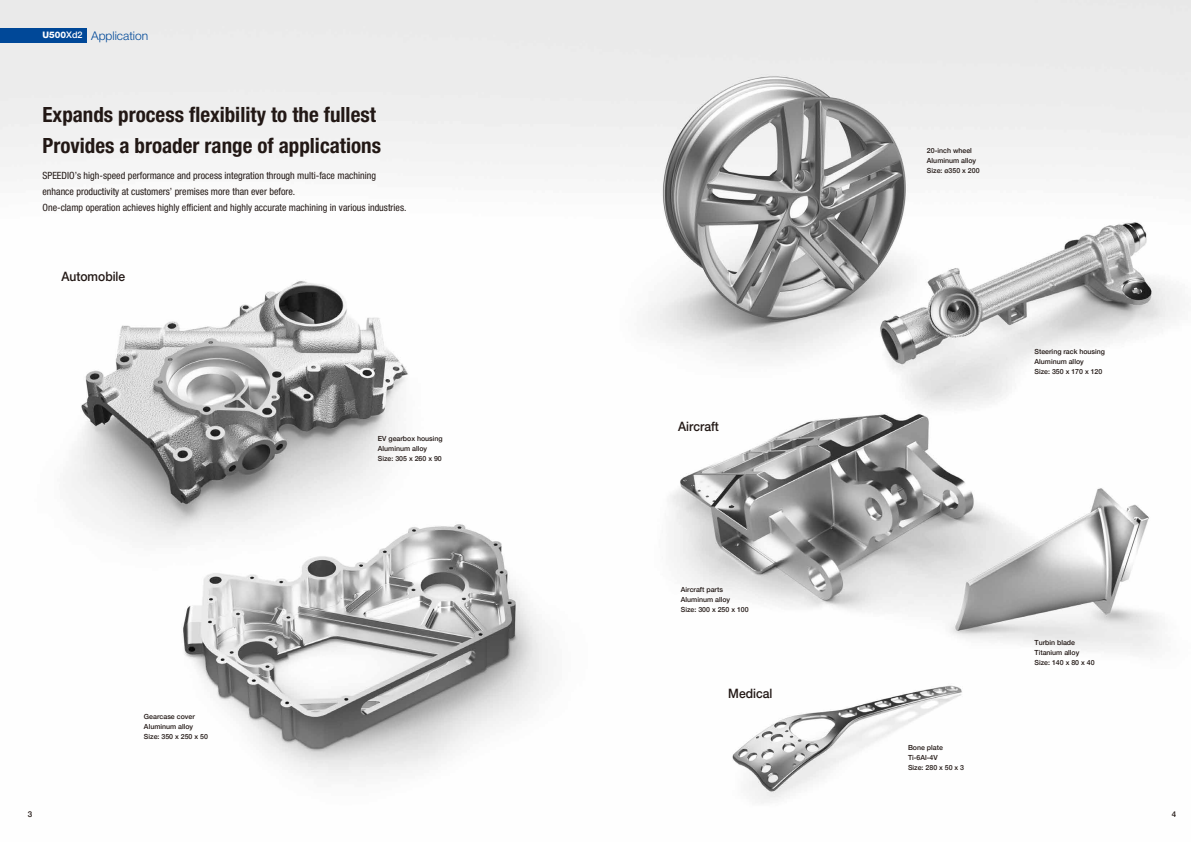
<style>
.page{position:relative;width:1191px;height:842px;background:#fff}
.page>*{position:absolute;margin:0;border:0;box-sizing:border-box;transform-origin:0 0}
.t1{font:700 condensed 21px/31px "Helvetica Neue LT Pro";color:#221815}
.t2{font:500 13px "Helvetica Neue LT Pro";color:#221815;scale:.93 1}
.t3{font:300 12px "Helvetica Neue LT Pro";color:#004898}
.t4{font:condensed 10px/16px "Helvetica Neue LT Pro";color:#221815}
.t5{font:800 9px "Helvetica Neue LT Pro";color:#fff}
.t6{font:500 8px "Helvetica Neue";color:#221815}
.t7{font:500 7px/10px "Helvetica Neue";color:#221815}
.s1{font-family:"Helvetica Neue";font-weight:500}
</style>
<div class="page">
<img style="left:0;top:0;width:1191px;height:803px">
<div style="left:0;top:28px;width:87px;height:15px;background:#004898"></div>
<p class="t5" style="left:43px;top:30px;width:42px">U500<span class="s1">Xd2</span></p>
<h3 class="t3" style="left:91px;top:28px;width:59px">Application</h3>
<h1 class="t1" style="left:43px;top:99px;width:340px">Expands process flexibility to the fullest<br>Provides a broader range of applications</h1>
<p class="t4" style="left:43px;top:167px;width:365px">SPEEDIO’s high-speed performance and process integration through multi-face machining enhance productivity at customers’ premises more than ever before.<br>One-clamp operation achieves highly efficient and highly accurate machining in various industries.</p>
<h2 class="t2" style="left:61px;top:268px;width:70px">Automobile</h2>
<p class="t7" style="left:144px;top:711px;width:65px">Gearcase cover<br>Aluminum alloy<br>Size: 350 x 250 x 50</p>
<p class="t7" style="left:378px;top:433px;width:66px">EV gearbox housing<br>Aluminum alloy<br>Size: 305 x 260 x 90</p>
<h2 class="t2" style="left:678px;top:419px;width:45px">Aircraft</h2>
<p class="t7" style="left:681px;top:584px;width:69px">Aircraft parts<br>Aluminum alloy<br>Size: 300 x 250 x 100</p>
<h2 class="t2" style="left:728px;top:685px;width:49px">Medical</h2>
<p class="t7" style="left:927px;top:145px;width:54px">20-inch wheel<br>Aluminum alloy<br>Size: ø350 x 200</p>
<p class="t7" style="left:1034px;top:346px;width:72px">Steering rack housing<br>Aluminum alloy<br>Size: 350 x 170 x 120</p>
<p class="t7" style="left:908px;top:742px;width:58px">Bone plate<br>Ti-6Al-4V<br>Size: 280 x 50 x 3</p>
<p class="t7" style="left:1034px;top:637px;width:62px">Turbin blade<br>Titanium alloy<br>Size: 140 x 80 x 40</p>
<p class="t6" style="left:28px;top:808px;width:6px">3</p>
<p class="t6" style="left:1171px;top:808px;width:6px">4</p>
</div>
